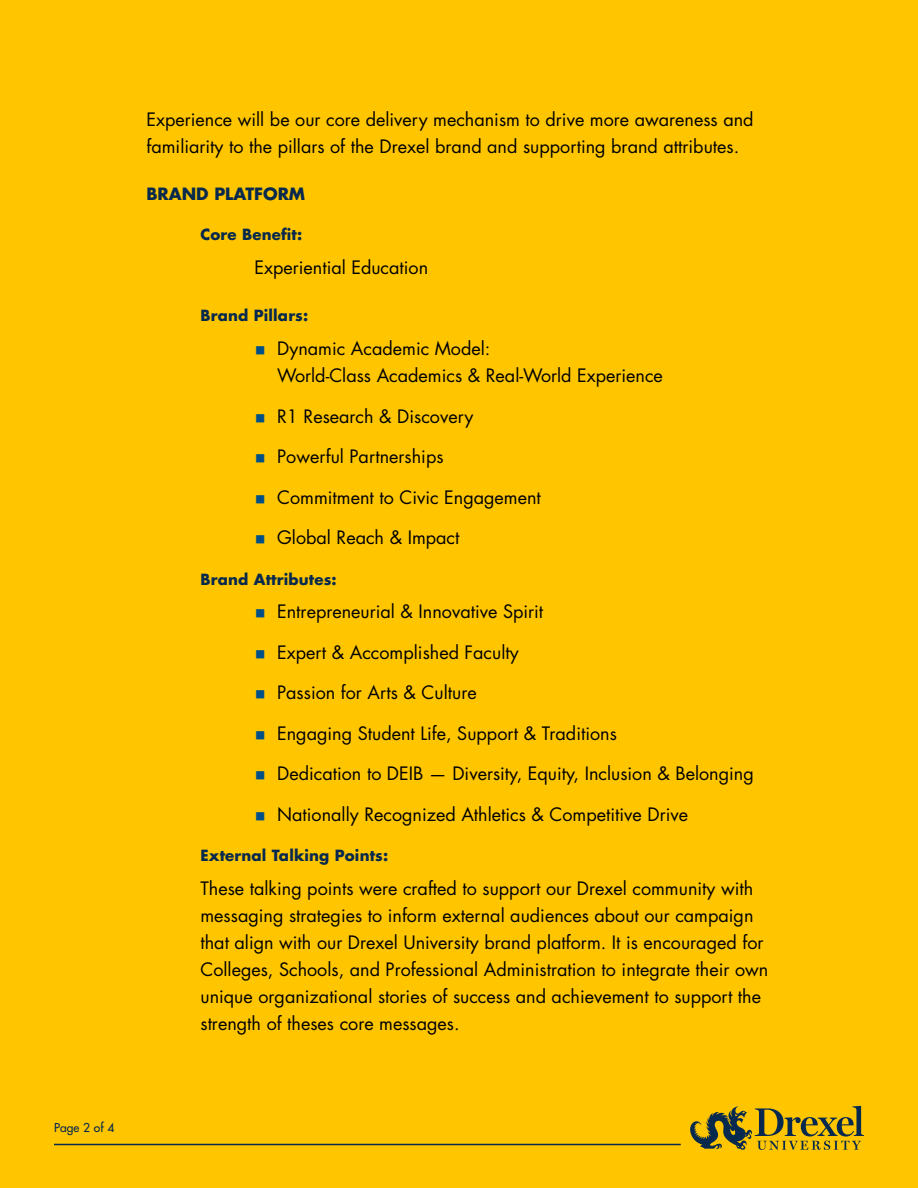
<style>
.page{position:relative;width:918px;height:1188px;background:#ffc600}
.page>*{position:absolute;margin:0;border:0;box-sizing:border-box;transform-origin:0 0}
.t1{font:18px/27px "Futura Std";color:#000}
.t2{font:700 16.5px "Futura Std";color:#07294d}
.t3{font:700 15px "Futura Std";letter-spacing:.01em;color:#07294d}
.t4{font:500 12px "Futura Std";letter-spacing:.01em;color:#07294d}
.s1{color:#005087}
</style>
<div class="page">
<svg style="left:690px;top:1106px;width:174px;height:45px;background:#b29517"></svg>
<hr style="left:54px;top:1144px;width:627px;height:1px;background:#07294d">
<svg style="left:146px;top:358px;width:21px;height:1px"></svg>
<svg style="left:200px;top:358px;width:21px;height:1px"></svg>
<svg style="left:146px;top:426px;width:21px;height:1px"></svg>
<svg style="left:200px;top:426px;width:21px;height:1px"></svg>
<svg style="left:146px;top:466px;width:21px;height:1px"></svg>
<svg style="left:200px;top:466px;width:21px;height:1px"></svg>
<svg style="left:146px;top:507px;width:21px;height:1px"></svg>
<svg style="left:200px;top:507px;width:21px;height:1px"></svg>
<svg style="left:146px;top:547px;width:21px;height:1px"></svg>
<svg style="left:200px;top:547px;width:21px;height:1px"></svg>
<svg style="left:146px;top:621px;width:21px;height:1px"></svg>
<svg style="left:200px;top:621px;width:21px;height:1px"></svg>
<svg style="left:146px;top:662px;width:21px;height:1px"></svg>
<svg style="left:200px;top:662px;width:21px;height:1px"></svg>
<svg style="left:146px;top:702px;width:21px;height:1px"></svg>
<svg style="left:200px;top:702px;width:21px;height:1px"></svg>
<svg style="left:146px;top:743px;width:21px;height:1px"></svg>
<svg style="left:200px;top:743px;width:21px;height:1px"></svg>
<svg style="left:146px;top:783px;width:21px;height:1px"></svg>
<svg style="left:200px;top:783px;width:21px;height:1px"></svg>
<svg style="left:146px;top:824px;width:21px;height:1px"></svg>
<svg style="left:200px;top:824px;width:21px;height:1px"></svg>
<p class="t1" style="left:146px;top:106px;width:609px">Experience will be our core delivery mechanism to drive more awareness and familiarity to the pillars of the Drexel brand and supporting brand attributes.</p>
<p class="t2" style="left:146px;top:183px;width:160px">BRAND PLATFORM</p>
<p class="t3" style="left:200px;top:225px;width:103px">Core Benefit:</p>
<p class="t1" style="left:254px;top:254px;width:175px">Experiential Education</p>
<p class="t3" style="left:200px;top:306px;width:109px">Brand Pillars:</p>
<p class="t1" style="left:277px;top:335px;width:387px;text-indent:-23px"><span class="s1">○</span> Dynamic Academic Model:<br>World-Class Academics &amp; Real-World Experience</p>
<p class="t1" style="left:254px;top:403px;width:221px"><span class="s1">○</span> R1 Research &amp; Discovery</p>
<p class="t1" style="left:254px;top:443px;width:191px"><span class="s1">○</span> Powerful Partnerships</p>
<p class="t1" style="left:254px;top:484px;width:288px"><span class="s1">○</span> Commitment to Civic Engagement</p>
<p class="t1" style="left:254px;top:524px;width:207px"><span class="s1">○</span> Global Reach &amp; Impact</p>
<p class="t3" style="left:200px;top:569px;width:138px">Brand Attributes:</p>
<p class="t1" style="left:254px;top:598px;width:290px"><span class="s1">○</span> Entrepreneurial &amp; Innovative Spirit</p>
<p class="t1" style="left:254px;top:639px;width:266px"><span class="s1">○</span> Expert &amp; Accomplished Faculty</p>
<p class="t1" style="left:254px;top:679px;width:224px"><span class="s1">○</span> Passion for Arts &amp; Culture</p>
<p class="t1" style="left:254px;top:720px;width:364px"><span class="s1">○</span> Engaging Student Life, Support &amp; Traditions</p>
<p class="t1" style="left:254px;top:760px;width:501px"><span class="s1">○</span> Dedication to DEIB — Diversity, Equity, Inclusion &amp; Belonging</p>
<p class="t1" style="left:254px;top:801px;width:435px"><span class="s1">○</span> Nationally Recognized Athletics &amp; Competitive Drive</p>
<p class="t3" style="left:200px;top:846px;width:189px">External Talking Points:</p>
<p class="t1" style="left:200px;top:875px;width:569px">These talking points were crafted to support our Drexel community with messaging strategies to inform external audiences about our campaign that align with our Drexel University brand platform. It is encouraged for Colleges, Schools, and Professional Administration to integrate their own unique organizational stories of success and achievement to support the strength of theses core messages.</p>
<p class="t4" style="left:54px;top:1120px;width:62px">Page 2 of 4</p>
</div>
